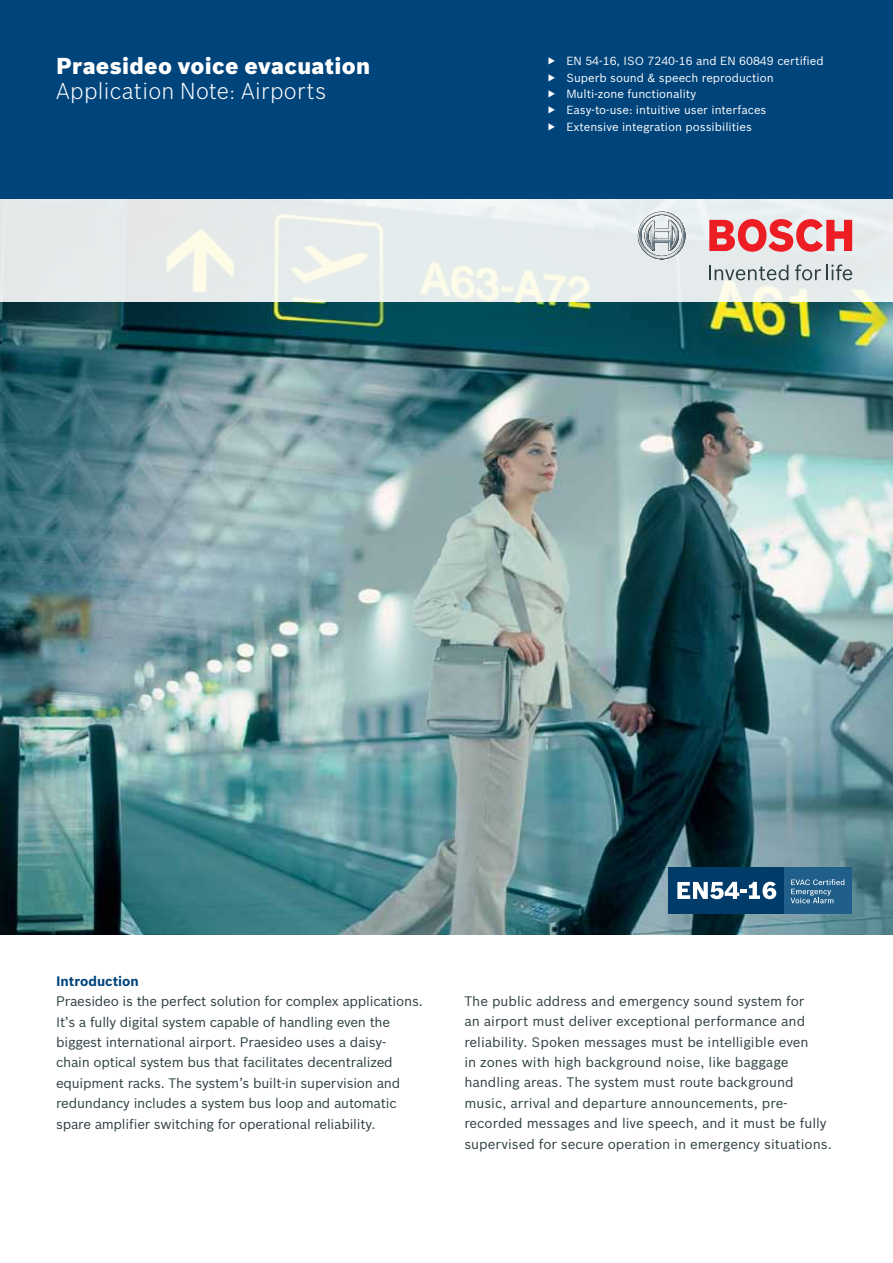
<style>
.page{position:relative;width:893px;height:1263px;background:#fff}
.page>*{position:absolute;margin:0;border:0;box-sizing:border-box;transform-origin:0 0}
.t1{font:900 22.5px "Bosch Sans";letter-spacing:.015em;color:#fff}
.t2{font:300 22.5px "Bosch Sans";letter-spacing:.015em;color:#fff}
.t3{font:13.5px/20.4px "Bosch Sans";letter-spacing:-.01em;color:#2f4043}
.t4{font:700 13.5px "Bosch Sans";color:#00447c}
.t5{font:11.55px/16.4px "Bosch Sans";color:#fff}
</style>
<div class="page">
<div style="left:0;top:0;width:893px;height:199px;background:#00447c"></div>
<img style="left:0;top:301px;width:893px;height:633px">
<svg style="left:0;top:199px;width:893px;height:102px;background:#e7ecec"></svg>
<svg style="left:638px;top:212px;width:47px;height:47px;background:#bfc6c9"></svg>
<svg style="left:709px;top:219px;width:143px;height:33px;background:#ea767a"></svg>
<div style="left:784px;top:868px;width:68px;height:46px;background:#215f8b"></div>
<div style="left:668px;top:868px;width:116px;height:46px;background:#003b6a"></div>
<svg style="left:677px;top:882px;width:99px;height:17px"></svg>
<svg style="left:791px;top:879px;width:53px;height:24px"></svg>
<svg style="left:709px;top:265px;width:79px;height:15px"></svg>
<svg style="left:795px;top:264px;width:57px;height:16px"></svg>
<h1 class="t1" style="left:56px;top:48px;width:316px">Praesideo voice evacuation</h1>
<h1 class="t2" style="left:56px;top:75px;width:272px">Application Note: Airports</h1>
<p class="t5" style="left:566px;top:52px;width:259px">EN 54-16, ISO 7240-16 and EN 60849 certified Superb sound &amp; speech reproduction Multi-zone functionality<br>Easy-to-use: intuitive user interfaces<br>Extensive integration possibilities</p>
<p class="t4" style="left:56px;top:970px;width:84px">Introduction</p>
<p class="t3" style="left:56px;top:990px;width:368px">Praesideo is the perfect solution for complex applications.<br>It’s a fully digital system capable of handling even the biggest international airport. Praesideo uses a daisy&shy;chain optical system bus that facilitates decentralized equipment racks. The system’s built-in supervision and redundancy includes a system bus loop and automatic spare amplifier switching for operational reliability.</p>
<p class="t3" style="left:464px;top:990px;width:369px">The public address and emergency sound system for<br>an airport must deliver exceptional performance and reliability. Spoken messages must be intelligible even<br>in zones with high background noise, like baggage handling areas. The system must route background music, arrival and departure announcements, pre&shy;recorded messages and live speech, and it must be fully supervised for secure operation in emergency situations.</p>
</div>
